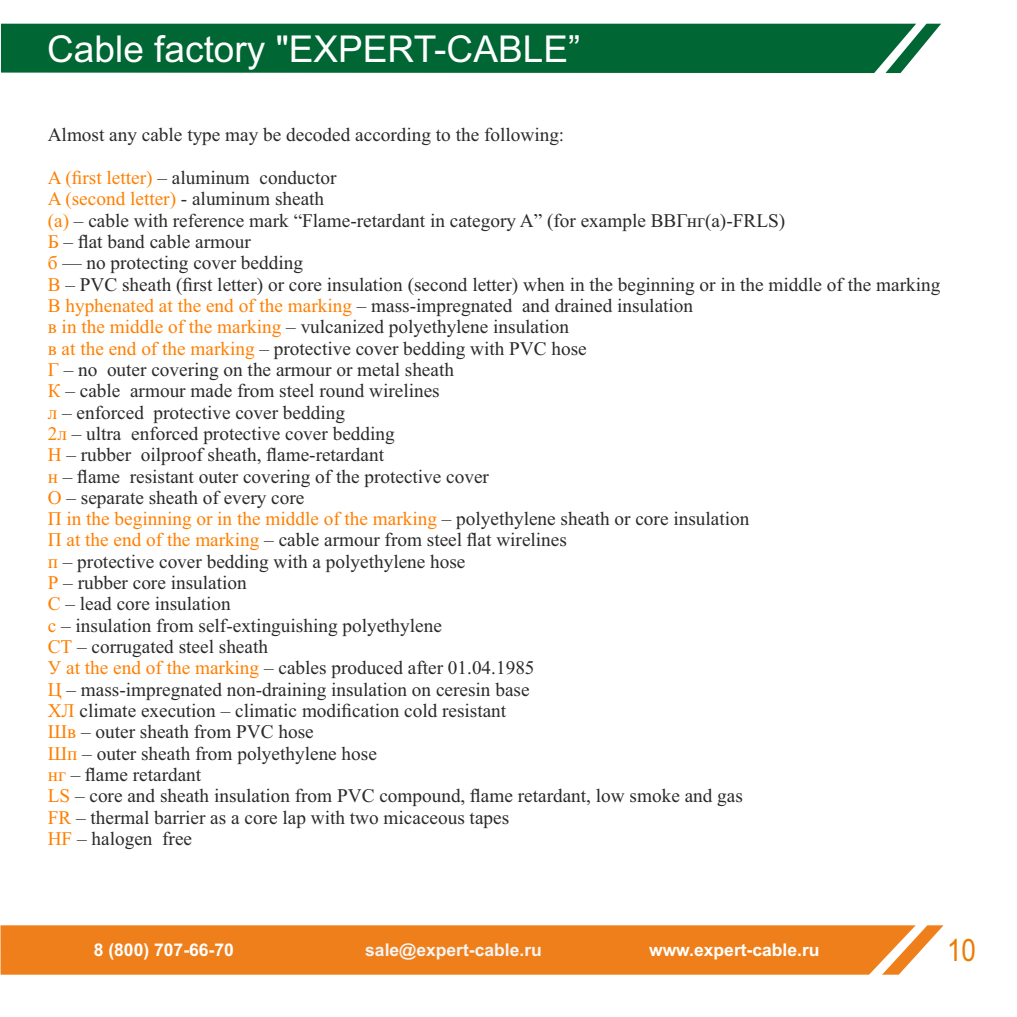
<style>
.page{position:relative;width:1017px;height:1017px;background:#fff}
.page>*{position:absolute;margin:0;border:0;box-sizing:border-box;transform-origin:0 0}
.t1{font:37.1px "Arial";color:#fefefe}
.t2{font:30.97px "Arial";color:#ec7b00;scale:.84 1}
.t3{font:19.25px/21.3px "Times New Roman";color:#2b2a29}
.t4{font:700 17.5px "Arial";color:#fff}
.t5{font:700 17.5px "Arial";color:#f4f4f4}
.s1{color:#ff7f00}
</style>
<div class="page">
<svg style="left:915px;top:925px;width:28px;height:32px"></svg>
<div style="left:0;top:925px;width:915px;height:49px;background:#ef7f1a"></div>
<svg style="left:916px;top:24px;width:25px;height:30px"></svg>
<div style="left:1px;top:24px;width:915px;height:49px;background:#063"></div>
<h1 class="t1" style="left:47px;top:35px;width:535px">Cable factory "EXPERT-CABLE”</h1>
<p class="t3" style="left:48px;top:126px;width:518px">Almost any cable type may be decoded according to the following:</p>
<p class="t3" style="left:48px;top:169px;width:894px"><span class="s1">A (first letter)</span> – aluminum conductor<br><span class="s1">A (second letter)</span> - aluminum sheath<br><span class="s1">(a)</span> – cable with reference mark “Flame-retardant in category A” (for example ВВГнг(а)-FRLS)<br><span class="s1">Б</span> – flat band cable armour<br><span class="s1">б</span> — no protecting cover bedding<br><span class="s1">B</span> – PVC sheath (first letter) or core insulation (second letter) when in the beginning or in the middle of the marking <span class="s1">B hyphenated at the end of the marking</span> – mass-impregnated and drained insulation<br><span class="s1">в in the middle of the marking</span> – vulcanized polyethylene insulation<br><span class="s1">в at the end of the marking</span> – protective cover bedding with PVC hose<br><span class="s1">Г</span> – no outer covering on the armour or metal sheath<br><span class="s1">К</span> – cable armour made from steel round wirelines<br><span class="s1">л</span> – enforced protective cover bedding<br><span class="s1">2л</span> – ultra enforced protective cover bedding<br><span class="s1">Н</span> – rubber oilproof sheath, flame-retardant<br><span class="s1">н</span> – flame resistant outer covering of the protective cover<br><span class="s1">О</span> – separate sheath of every core<br><span class="s1">П in the beginning or in the middle of the marking</span> – polyethylene sheath or core insulation<br><span class="s1">П at the end of the marking</span> – cable armour from steel flat wirelines<br><span class="s1">п</span> – protective cover bedding with a polyethylene hose<br><span class="s1">Р</span> – rubber core insulation<br><span class="s1">С</span> – lead core insulation<br><span class="s1">с</span> – insulation from self-extinguishing polyethylene<br><span class="s1">СТ</span> – corrugated steel sheath<br><span class="s1">У at the end of the marking</span> – cables produced after 01.04.1985<br><span class="s1">Ц</span> – mass-impregnated non-draining insulation on ceresin base<br><span class="s1">ХЛ</span> climate execution – climatic modification cold resistant<br><span class="s1">Шв</span> – outer sheath from PVC hose<br><span class="s1">Шп</span> – outer sheath from polyethylene hose<br><span class="s1">нг</span> – flame retardant<br><span class="s1">LS</span> – core and sheath insulation from PVC compound, flame retardant, low smoke and gas<br><span class="s1">FR</span> – thermal barrier as a core lap with two micaceous tapes<br><span class="s1">HF</span> – halogen free</p>
<p class="t4" style="left:94px;top:943px;width:142px">8 (800) 707-66-70</p>
<p class="t5" style="left:365px;top:943px;width:178px">sale@expert-cable.ru</p>
<p class="t4" style="left:649px;top:943px;width:172px">www.expert-cable.ru</p>
<h2 class="t2" style="left:947px;top:939px;width:36px">10</h2>
</div>
